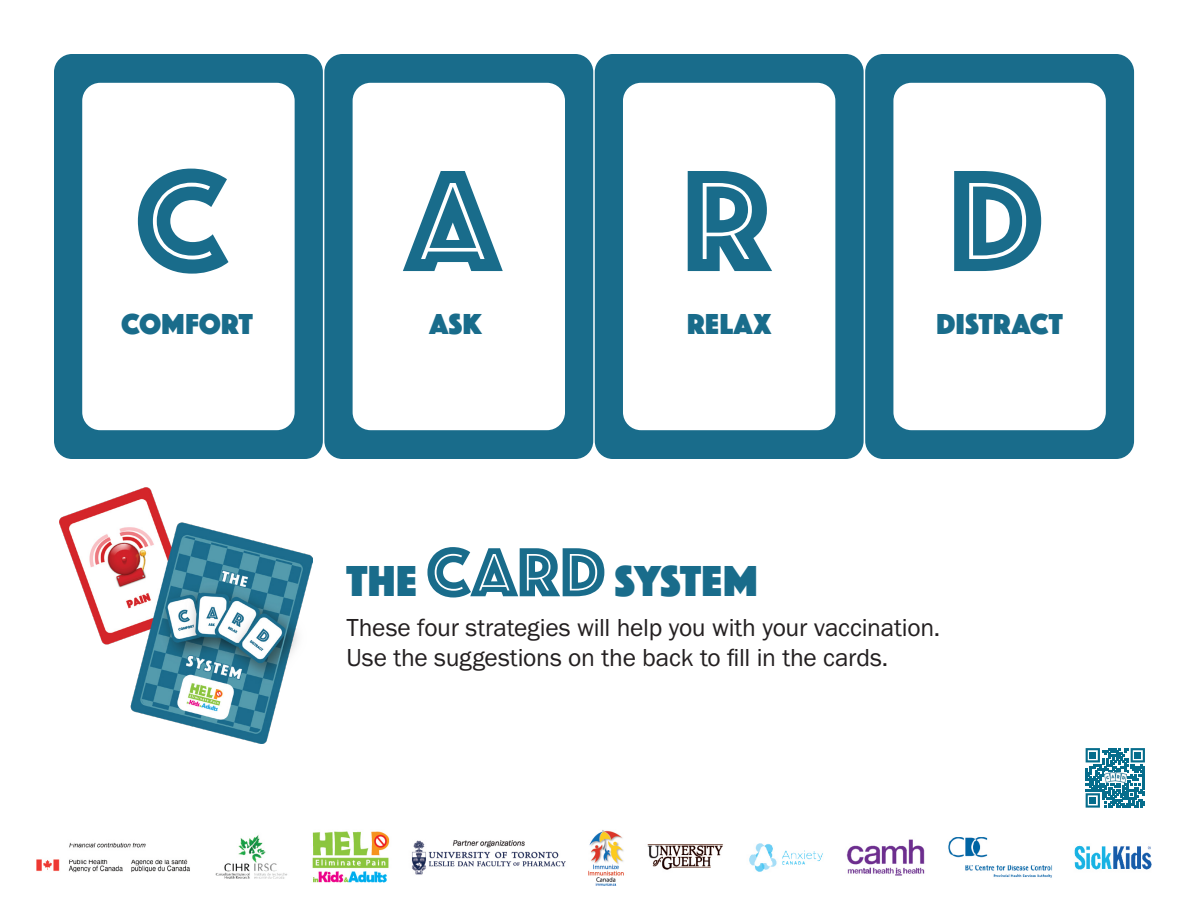
<style>
.page{position:relative;width:1188px;height:918px;background:#fff}
.page>*{position:absolute;margin:0;border:0;box-sizing:border-box;transform-origin:0 0}
.t1{font:150px "Phosphate Inline";color:#196c8b}
.t2{font:45px "Phosphate Solid";letter-spacing:.005em;color:#196c8b}
.t3{font:30px "Phosphate Solid";letter-spacing:.015em;color:#196c8b}
.t4{font:25.5px/30.6px "Franklin Gothic URW Boo";letter-spacing:-.01em;color:#231f20}
.s1{font-family:"Phosphate Inline";font-size:72px}
</style>
<div class="page">
<div style="left:54px;top:54px;width:269px;height:405px;background:#196c8b;border-radius:18px"></div>
<div style="left:324px;top:54px;width:269px;height:405px;background:#196c8b;border-radius:18px"></div>
<div style="left:595px;top:54px;width:269px;height:405px;background:#196c8b;border-radius:18px"></div>
<div style="left:865px;top:54px;width:269px;height:405px;background:#196c8b;border-radius:18px"></div>
<div style="left:82px;top:83px;width:213px;height:347px;background:#fff;border-radius:18px"></div>
<div style="left:353px;top:83px;width:212px;height:347px;background:#fff;border-radius:18px"></div>
<div style="left:623px;top:83px;width:212px;height:347px;background:#fff;border-radius:18px"></div>
<div style="left:893px;top:83px;width:213px;height:347px;background:#fff;border-radius:18px"></div>
<img style="left:60px;top:488px;width:253px;height:256px">
<svg style="left:1086px;top:748px;width:59px;height:60px"></svg>
<div style="left:1090px;top:797px;width:6px;height:7px;background:#066d8c"></div>
<img style="left:1104px;top:773px;width:23px;height:10px">
<img style="left:36px;top:830px;width:1116px;height:56px">
<p class="t1" style="left:135px;top:114px;width:94px">c</p>
<p class="t1" style="left:406px;top:114px;width:95px">A</p>
<p class="t1" style="left:682px;top:114px;width:89px">R</p>
<p class="t1" style="left:949px;top:114px;width:97px">D</p>
<p class="t3" style="left:121px;top:302px;width:133px">COMFORT</p>
<p class="t3" style="left:430px;top:302px;width:54px">ASK</p>
<p class="t3" style="left:687px;top:302px;width:85px">RELAX</p>
<p class="t3" style="left:936px;top:302px;width:128px">DISTRACT</p>
<p class="t2" style="left:346px;top:549px;width:413px">THE <span class="s1">CARD</span> SYSTEM</p>
<p class="t4" style="left:346px;top:612px;width:595px">These four strategies will help you with your vaccination.<br>Use the suggestions on the back to fill in the cards.</p>
</div>
